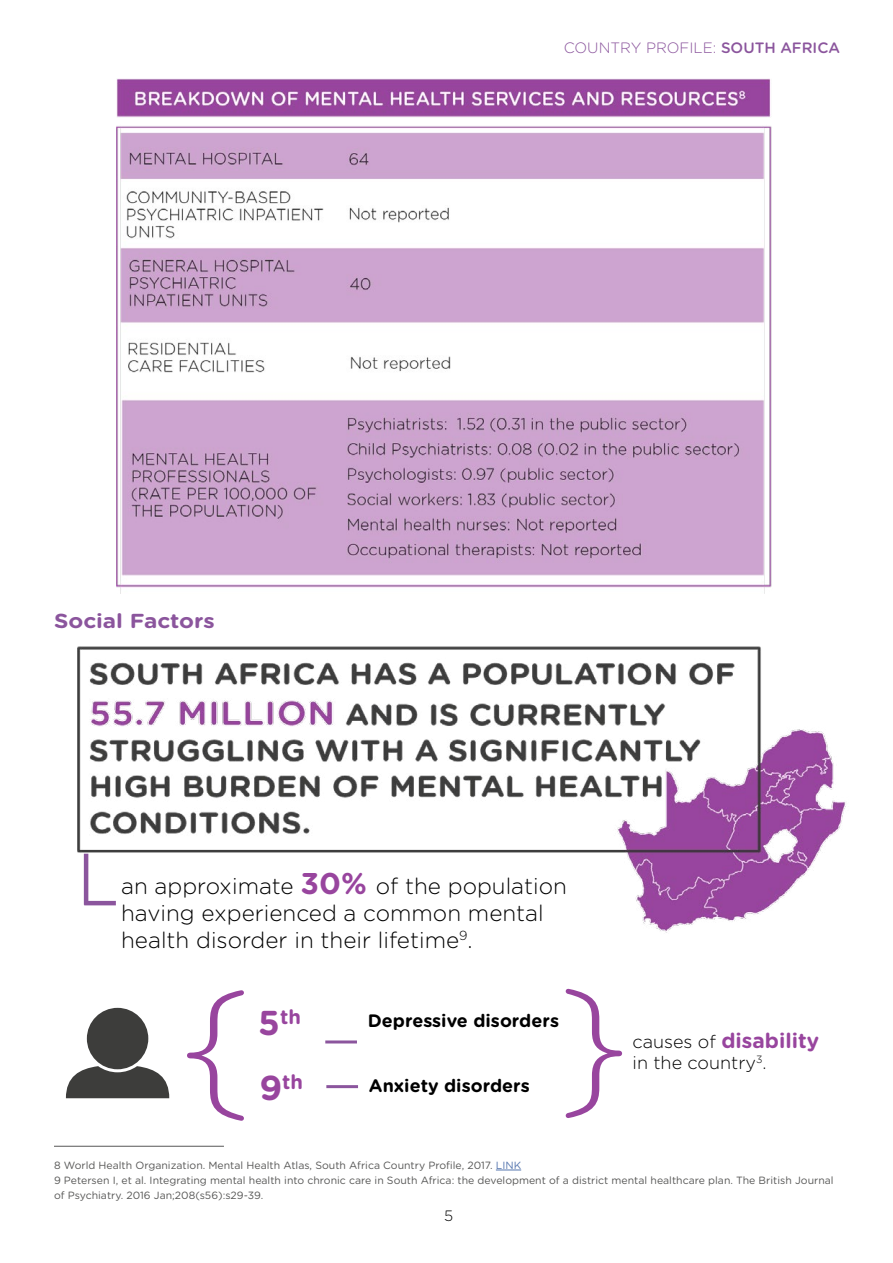
<style>
.page{position:relative;width:893px;height:1263px;background:#fff}
.page>*{position:absolute;margin:0;border:0;box-sizing:border-box;transform-origin:0 0}
.t1{font:300 153px "Gotham Rounded";color:#98459e}
.t2{font:300 151.5px "Gotham Rounded";color:#98459e}
.t3{font:300 22.5px/27px "Gotham Rounded";color:#000}
.t4{font:700 21px "Gotham Rounded";color:#98459e}
.t5{font:700 20.25px "Gotham Rounded";color:#8b559d;scale:1.11 1}
.t6{font:700 20.1px "Gotham Rounded";color:#98459e}
.t7{font:700 18px "Gotham Rounded";color:#000}
.t8{font:300 18px "Gotham Rounded";color:#000}
.t9{font:300 15px "Gotham Rounded";color:#8b559d}
.t10{font:300 15px "Gotham Rounded";color:#000}
.t11{font:10.5px/15px "Gotham Rounded";color:#575756}
.s1{font-weight:500}
.s2{font-weight:700;font-size:30px;color:#98459e}
.s3{font-size:34.5px}
.s4{font-weight:300;font-size:18px;color:#000}
.s5{color:#5576af}
</style>
<div class="page">
<svg style="left:496px;top:1170px;width:25px;height:1px"></svg>
<hr style="left:54px;top:1146px;width:170px;height:1px;background:#575756">
<img style="left:116px;top:79px;width:656px;height:514px">
<img style="left:77px;top:646px;width:769px;height:287px">
<hr style="left:84px;top:854px;width:4px;height:51px;background:#8b559d">
<hr style="left:84px;top:901px;width:32px;height:4px;background:#8b559d">
<div style="left:87px;top:1008px;width:61px;height:61px;background:#3d3d3b;border-radius:50%"></div>
<svg style="left:66px;top:1066px;width:103px;height:32px"></svg>
<hr style="left:325px;top:1040px;width:32px;height:3px;background:#8b559d">
<hr style="left:326px;top:1085px;width:32px;height:3px;background:#8b559d">
<h3 class="t5" style="left:54px;top:606px;width:146px">Social Factors</h3>
<h3 class="t9" style="left:564px;top:38px;width:278px">COUNTRY PROFILE: <span class="s1">SOUTH AFRICA</span></h3>
<h3 class="t3" style="left:121px;top:871px;width:447px">an approximate <span class="s2">30%</span> of the population having experienced a common mental health disorder in their lifetime<sup>9</sup>.</h3>
<h1 class="t1" style="left:179px;top:943px;width:75px">{</h1>
<h3 class="t6" style="left:258px;top:1002px;width:44px"><span class="s3">5</span>th</h3>
<h3 class="t6" style="left:259px;top:1067px;width:45px"><span class="s3">9</span>th</h3>
<h2 class="t2" style="left:630px;top:1165px;width:74px;rotate:-180deg">{</h2>
<h3 class="t7" style="left:368px;top:1007px;width:193px">Depressive disorders</h3>
<h3 class="t7" style="left:369px;top:1073px;width:162px">Anxiety disorders</h3>
<h3 class="t4" style="left:632px;top:1025px;width:188px"><span class="s4">causes of</span> disability</h3>
<h3 class="t8" style="left:632px;top:1051px;width:136px">in the country<sup>3</sup>.</h3>
<p class="t11" style="left:54px;top:1157px;width:781px">8 World Health Organization. Mental Health Atlas, South Africa Country Profile, 2017. <span class="s5">LINK<br></span>9 Petersen I, et al. Integrating mental health into chronic care in South Africa: the development of a district mental healthcare plan. The British Journal of Psychiatry. 2016 Jan;208(s56):s29-39.</p>
<h3 class="t10" style="left:444px;top:1205px;width:11px">5</h3>
</div>
